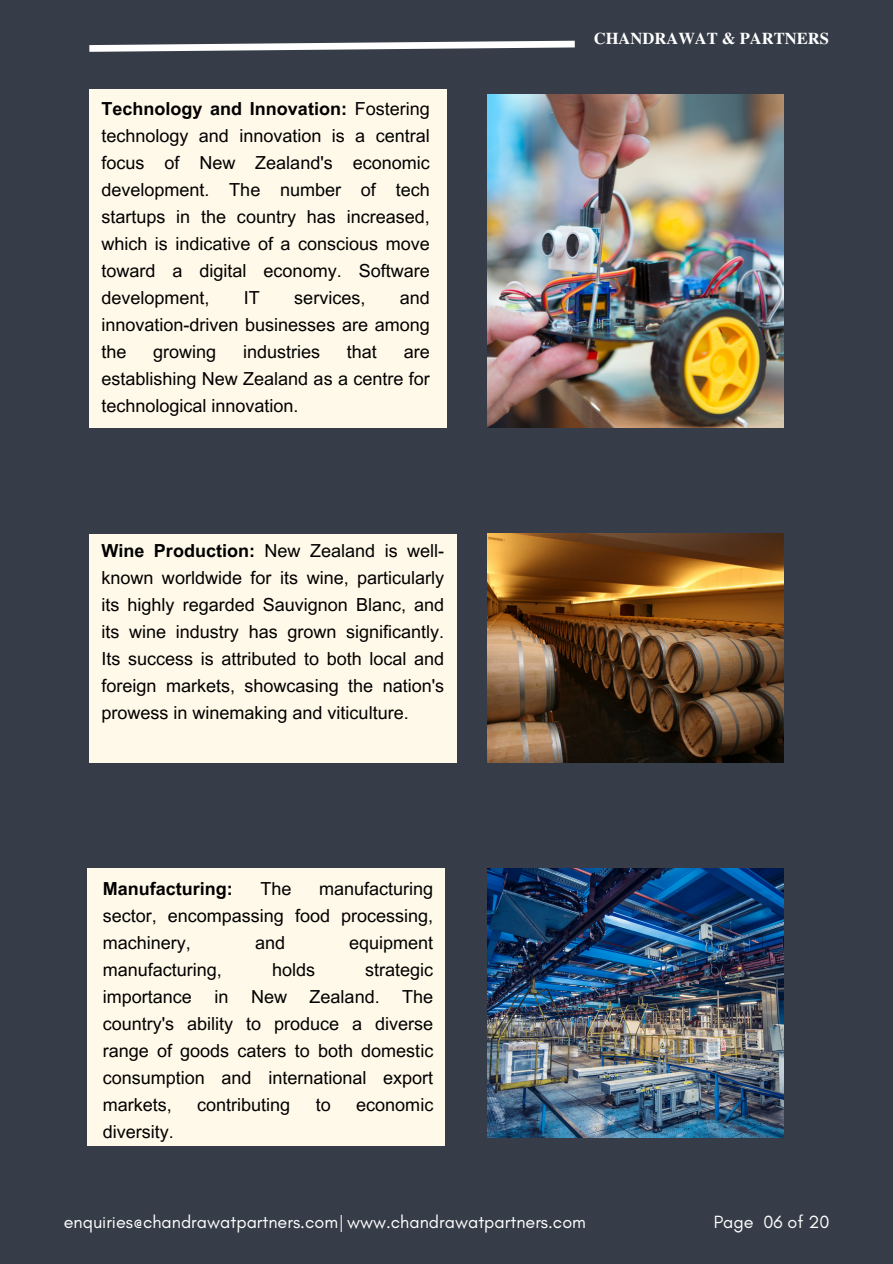
<style>
.page{position:relative;width:893px;height:1264px;background:#fff}
.page>*{position:absolute;margin:0;border:0;box-sizing:border-box;transform-origin:0 0}
.t1{font:18px/27px "Arial MT Pro";color:#000;text-align:justify}
.t2{font:18px "Glacial Indifference";color:#fff}
.t3{font:700 18px "Arial MT Pro";color:#000}
.t4{font:700 16.5px "Te X Gyre Termes";color:#fff}
.s1{font-weight:700}
</style>
<div class="page">
<div style="left:0;top:0;width:892px;height:1263px;background:#363d48"></div>
<img style="left:487px;top:95px;width:296px;height:333px">
<img style="left:487px;top:534px;width:296px;height:228px">
<img style="left:487px;top:868px;width:296px;height:269px">
<div style="left:89px;top:89px;width:357px;height:339px;background:#fff9e9"></div>
<div style="left:89px;top:534px;width:367px;height:228px;background:#fff9e9"></div>
<div style="left:87px;top:868px;width:357px;height:277px;background:#fff9e9"></div>
<svg style="left:89px;top:40px;width:486px;height:12px"></svg>
<p class="t1" style="left:101px;top:97px;width:330px"><span class="s1">Technology and Innovation:</span> Fostering technology and innovation is a central focus of New Zealand's economic development. The number of tech startups in the country has increased, which is indicative of a conscious move toward a digital economy. Software development,</p>
<p class="t1" style="left:101px;top:286px;width:330px;text-indent:298px">and innovation-driven businesses are among the</p>
<p class="t1" style="left:244px;top:286px;width:18px">IT</p>
<p class="t1" style="left:294px;top:286px;width:73px">services,</p>
<p class="t1" style="left:153px;top:340px;width:65px">growing</p>
<p class="t1" style="left:243px;top:340px;width:79px">industries</p>
<p class="t1" style="left:347px;top:340px;width:32px">that</p>
<p class="t1" style="left:101px;top:340px;width:330px;text-indent:302px">are establishing New Zealand as a centre for technological innovation.</p>
<p class="t1" style="left:101px;top:539px;width:344px"><span class="s1">Wine Production:</span> New Zealand is well&shy;known worldwide for its wine, particularly its highly regarded Sauvignon Blanc, and its wine industry has grown significantly.<br>Its success is attributed to both local and foreign markets, showcasing the nation's prowess in winemaking and viticulture.</p>
<p class="t1" style="left:103px;top:877px;width:332px;text-indent:216px">manufacturing sector, encompassing food processing, machinery,</p>
<p class="t3" style="left:103px;top:881px;width:131px">Manufacturing:</p>
<p class="t1" style="left:260px;top:877px;width:33px">The</p>
<p class="t1" style="left:255px;top:931px;width:32px">and</p>
<p class="t1" style="left:349px;top:931px;width:86px">equipment</p>
<p class="t1" style="left:103px;top:958px;width:121px">manufacturing,</p>
<p class="t1" style="left:272px;top:958px;width:45px">holds</p>
<p class="t1" style="left:365px;top:958px;width:70px">strategic</p>
<p class="t1" style="left:103px;top:985px;width:91px">importance</p>
<p class="t1" style="left:214px;top:985px;width:16px">in</p>
<p class="t1" style="left:251px;top:985px;width:38px">New</p>
<p class="t1" style="left:309px;top:985px;width:72px">Zealand.</p>
<p class="t1" style="left:103px;top:985px;width:332px;text-indent:299px">The country's ability to produce a diverse range of goods caters to both domestic consumption and international export markets,</p>
<p class="t1" style="left:197px;top:1093px;width:95px">contributing</p>
<p class="t1" style="left:316px;top:1093px;width:17px">to</p>
<p class="t1" style="left:356px;top:1093px;width:79px">economic</p>
<p class="t1" style="left:103px;top:1120px;width:73px">diversity.</p>
<p class="t4" style="left:593px;top:26px;width:236px">CHANDRAWAT &amp; PARTNERS</p>
<p class="t2" style="left:64px;top:1210px;width:523px">enquiries@chandrawatpartners.com| www.chandrawatpartners.com</p>
<p class="t2" style="left:713px;top:1210px;width:117px">Page 06 of 20</p>
</div>
